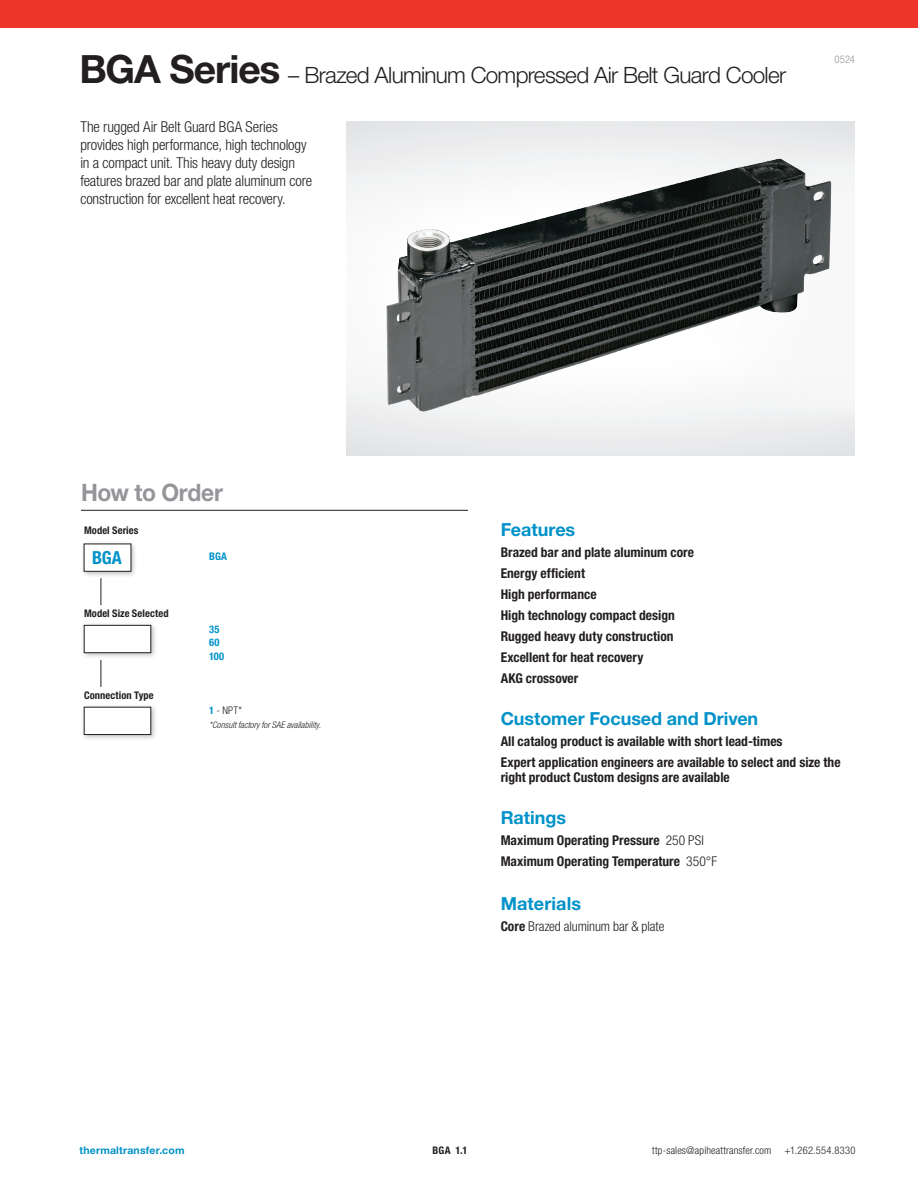
<style>
.page{position:relative;width:918px;height:1188px;background:#fff}
.page>*{position:absolute;margin:0;border:0;box-sizing:border-box;transform-origin:0 0}
.HowToOrder-_Title{font:700 24px "Helvetica Neue LT Std";letter-spacing:-.015em;color:#939598;scale:.95 1}
.t1{font:300 22.5px "Helvetica Neue LT Std";letter-spacing:-.03em;color:#231f20}
.Materials_head{font:700 18px "Helvetica Neue LT Std";letter-spacing:-.005em;color:#0092c8}
.HowToOrder-_Body{font:700 condensed 18px "Helvetica Neue LT Std";color:#0092c8}
.Selection_regular{font:300 condensed 15px/18px "Helvetica Neue LT Std";letter-spacing:-.01em;color:#231f20}
.Materials_regular{font:700 condensed 13.5px/15px "Helvetica Neue LT Std";color:#231f20}
.Materials_regular-2{font:300 condensed 13.5px "Helvetica Neue LT Std";letter-spacing:-.01em;color:#231f20}
.Order_lite{font:300 condensed 10.5px "Helvetica Neue LT Std";letter-spacing:.015em;color:#231f20}
.Order_bold{font:700 condensed 10.5px "Helvetica Neue LT Std";letter-spacing:.01em;color:#231f20}
.t2{font:700 10.5px "Helvetica Neue LT Std";letter-spacing:.02em;color:#0092c8}
.Order_lite-2{font:700 condensed 10.5px "Helvetica Neue LT Std";letter-spacing:.025em;color:#0092c8}
.t3{font:300 condensed 10.5px "Helvetica Neue LT Std";color:#939598}
.HowToOrder-_Body-2{font:700 condensed 10.5px "Helvetica Neue LT Std";color:#0092c8}
.Order_lite-3{font:italic 300 condensed 9px "Helvetica Neue LT Std";color:#231f20}
.s1{font-weight:700;font-size:39px}
.s2{font-weight:700;color:#0092c8}
.s3{font-weight:300}
.s4{font-weight:700}
</style>
<div class="page">
<div style="left:0;top:0;width:918px;height:28px;background:#ee3529"></div>
<div style="left:80px;top:540px;width:58px;height:38px;background:#231f20;opacity:.3"></div>
<svg style="left:84px;top:544px;width:47px;height:28px"></svg>
<div style="left:80px;top:622px;width:78px;height:37px;background:#231f20;opacity:.3"></div>
<svg style="left:84px;top:625px;width:67px;height:28px"></svg>
<div style="left:80px;top:703px;width:78px;height:38px;background:#231f20;opacity:.3"></div>
<svg style="left:84px;top:707px;width:67px;height:28px"></svg>
<hr style="left:81px;top:510px;width:387px;height:1px;background:#231f20">
<svg style="left:101px;top:578px;width:1px;height:27px"></svg>
<svg style="left:101px;top:660px;width:1px;height:27px"></svg>
<img style="left:368px;top:145px;width:483px;height:277px">
<p class="t1" style="left:80px;top:61px;width:708px"><span class="s1">BGA Series</span> – Brazed Aluminum Compressed Air Belt Guard Cooler</p>
<p class="Selection_regular" style="left:80px;top:118px;width:233px">The rugged Air Belt Guard BGA Series provides high performance, high technology in a compact unit. This heavy duty design features brazed bar and plate aluminum core construction for excellent heat recovery.</p>
<p class="t3" style="left:835px;top:53px;width:22px">0524</p>
<p class="HowToOrder-_Title" style="left:81px;top:478px;width:151px">How to Order</p>
<p class="Order_bold" style="left:84px;top:524px;width:56px">Model Series</p>
<p class="HowToOrder-_Body" style="left:92px;top:547px;width:31px">BGA</p>
<p class="Order_bold" style="left:84px;top:607px;width:86px">Model Size Selected</p>
<p class="Order_bold" style="left:84px;top:689px;width:71px">Connection Type</p>
<p class="HowToOrder-_Body-2" style="left:209px;top:550px;width:19px">BGA</p>
<p class="Order_lite-2" style="left:209px;top:623px;width:12px">35</p>
<p class="Order_lite-2" style="left:209px;top:636px;width:12px">60</p>
<p class="Order_lite-2" style="left:209px;top:650px;width:17px">100</p>
<p class="Order_lite" style="left:209px;top:705px;width:34px"><span class="s2">1</span> - NPT*</p>
<p class="Order_lite-3" style="left:209px;top:720px;width:113px">*Consult factory for SAE availability.</p>
<p class="Materials_head" style="left:501px;top:519px;width:76px">Features</p>
<p class="Materials_regular" style="left:501px;top:545px;width:195px">Brazed bar and plate aluminum core</p>
<p class="Materials_regular" style="left:501px;top:566px;width:86px">Energy efficient</p>
<p class="Materials_regular" style="left:501px;top:587px;width:97px">High performance</p>
<p class="Materials_regular" style="left:501px;top:608px;width:176px">High technology compact design</p>
<p class="Materials_regular" style="left:501px;top:629px;width:174px">Rugged heavy duty construction</p>
<p class="Materials_regular" style="left:501px;top:650px;width:144px">Excellent for heat recovery</p>
<p class="Materials_regular" style="left:501px;top:671px;width:79px">AKG crossover</p>
<p class="Materials_head" style="left:501px;top:707px;width:259px">Customer Focused and Driven</p>
<p class="Materials_regular" style="left:501px;top:733px;width:283px">All catalog product is available with short lead-times</p>
<p class="Materials_regular" style="left:501px;top:754px;width:341px">Expert application engineers are available to select and size the right product Custom designs are available</p>
<p class="Materials_head" style="left:501px;top:806px;width:67px">Ratings</p>
<p class="Materials_regular" style="left:501px;top:832px;width:205px">Maximum Operating Pressure <span class="s3">250 PSI</span></p>
<p class="Materials_regular" style="left:501px;top:853px;width:218px">Maximum Operating Temperature <span class="s3">350°F</span></p>
<p class="Materials_head" style="left:501px;top:892px;width:82px">Materials</p>
<p class="Materials_regular-2" style="left:501px;top:918px;width:165px"><span class="s4">Core</span> Brazed aluminum bar &amp; plate</p>
<p class="t2" style="left:79px;top:1144px;width:107px">thermaltransfer.com</p>
<p class="Order_bold" style="left:433px;top:1144px;width:36px">BGA 1.1</p>
<p class="Order_lite" style="left:652px;top:1144px;width:205px">ttp-sales@apiheattransfer.com +1.262.554.8330</p>
</div>
